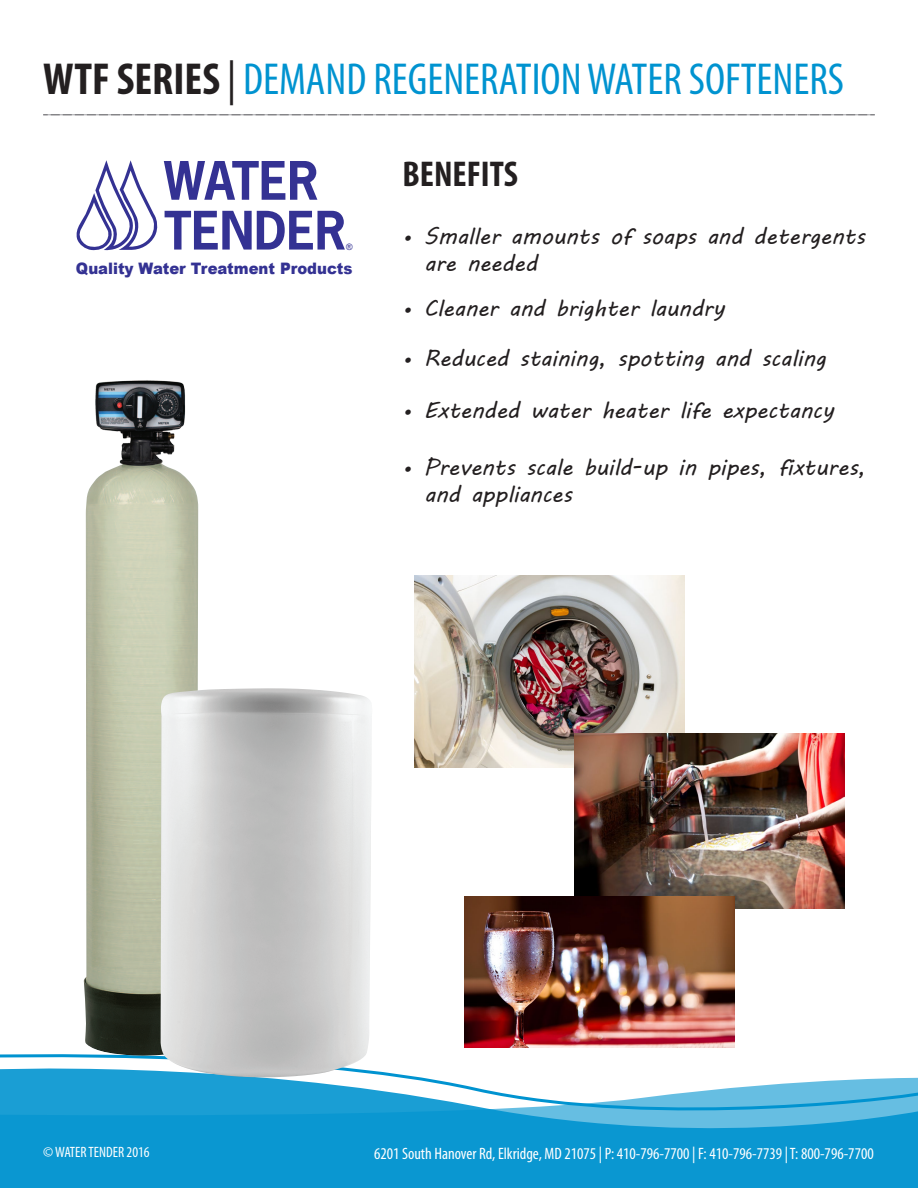
<style>
.page{position:relative;width:918px;height:1188px;background:#fff}
.page>*{position:absolute;margin:0;border:0;box-sizing:border-box;transform-origin:0 0}
.t1{font:condensed 45px "Myriad Pro";color:#0093d0}
.t2{font:700 condensed 36px "Myriad Pro";color:#231f20}
.t3{font:22.5px/27px "MV Boli";color:#231f20}
.t4{font:condensed 16.5px "Myriad Pro";color:#fff}
.t5{font:900 15.75px "Arial";color:#343293;scale:.94 1}
.t6{font:condensed 15px "Myriad Pro";color:#fff}
.t7{font:8.85px "Arial";color:#343293}
.s1{font-weight:700;color:#231f20}
.s2{color:#231f20}
</style>
<div class="page">
<div style="left:0;top:1133px;width:918px;height:55px;background:#0a97d1"></div>
<svg style="left:0;top:1054px;width:918px;height:79px"></svg>
<svg style="left:43px;top:114px;width:832px;height:1px"></svg>
<svg style="left:164px;top:161px;width:153px;height:39px"></svg>
<svg style="left:165px;top:211px;width:180px;height:39px"></svg>
<svg style="left:76px;top:160px;width:82px;height:91px"></svg>
<img style="left:414px;top:576px;width:270px;height:191px">
<img style="left:575px;top:734px;width:269px;height:174px">
<img style="left:465px;top:897px;width:270px;height:150px">
<img style="left:84px;top:482px;width:115px;height:574px">
<img style="left:94px;top:380px;width:96px;height:102px">
<img style="left:161px;top:688px;width:211px;height:389px">
<h1 class="t1" style="left:43px;top:52px;width:802px"><span class="s1">WTF SERIES</span> <span class="s2">|</span> DEMAND REGENERATION WATER SOFTENERS</h1>
<p class="t7" style="left:346px;top:242px;width:8px">®</p>
<p class="t5" style="left:76px;top:257px;width:296px">Quality Water Treatment Products</p>
<h2 class="t2" style="left:403px;top:152px;width:117px">BENEFITS</h2>
<p class="t3" style="left:424px;top:223px;width:442px;text-indent:-22px">• Smaller amounts of soaps and detergents are needed</p>
<p class="t3" style="left:403px;top:295px;width:324px">• Cleaner and brighter laundry</p>
<p class="t3" style="left:403px;top:344px;width:425px">• Reduced staining, spotting and scaling</p>
<p class="t3" style="left:403px;top:397px;width:433px">• Extended water heater life expectancy</p>
<p class="t3" style="left:424px;top:453px;width:443px;text-indent:-22px">• Prevents scale build-up in pipes, fixtures, and appliances</p>
<p class="t6" style="left:43px;top:1142px;width:108px">© WATER TENDER 2016</p>
<p class="t4" style="left:374px;top:1143px;width:501px">6201 South Hanover Rd, Elkridge, MD 21075 | P: 410-796-7700 | F: 410-796-7739 | T: 800-796-7700</p>
</div>
